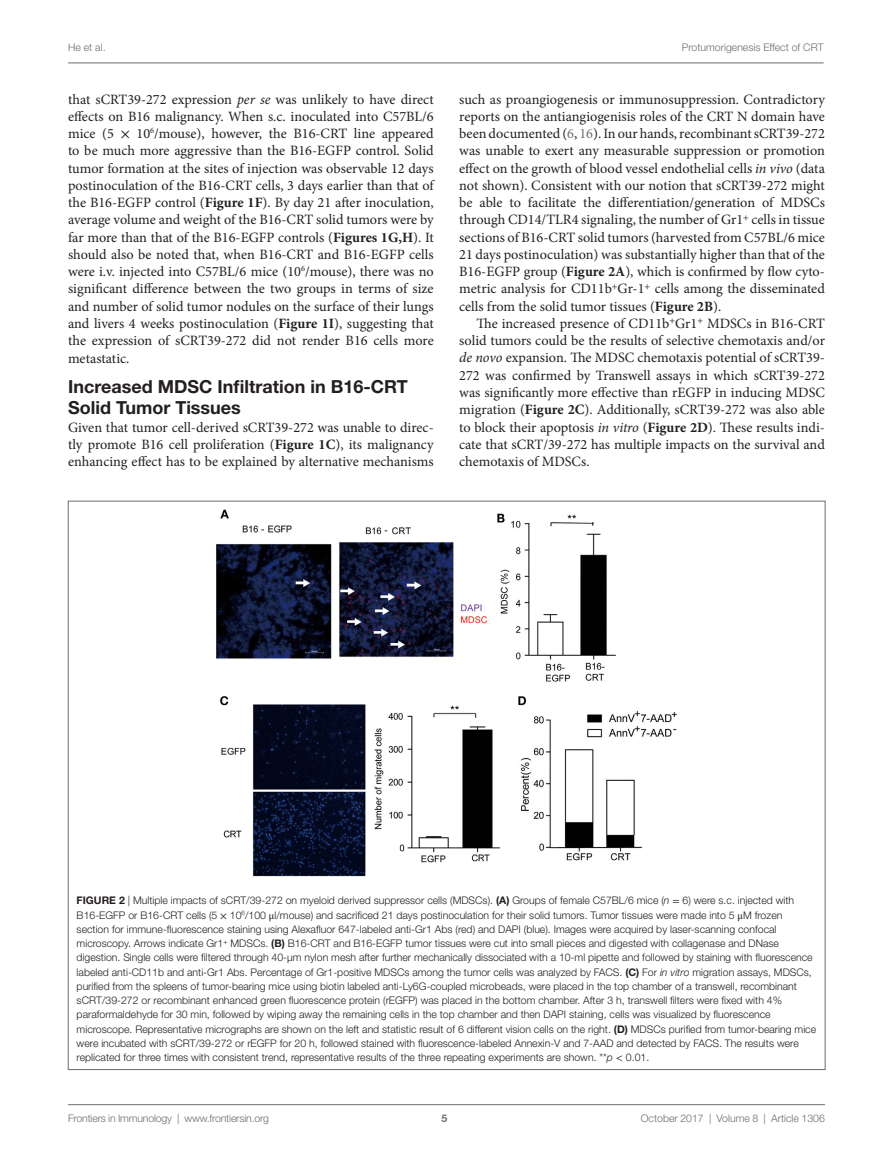
<style>
.page{position:relative;width:893px;height:1170px;background:#fff}
.page>*{position:absolute;margin:0;border:0;box-sizing:border-box;transform-origin:0 0}
.t1{font:700 18px/21px "Helvetica Neue LT Std";color:#231f20}
.t2{font:14.25px/17.2px "Minion Pro";color:#231f20;text-align:justify}
.t3{font:300 10.5px/14.2px "Helvetica Neue LT Std";color:#231f20}
.t4{font:300 10.5px "Helvetica Neue LT Std";color:#6c6d70}
.t5{font:700 10.5px "Helvetica Neue LT Std";color:#6c6d70}
.s1{font-style:italic}
.s2{font-family:"STIX General"}
.s3{font-weight:700}
.s4{color:#6c6d70}
.s5{font-family:"STIX General";font-weight:400}
</style>
<div class="page">
<img style="left:216px;top:509px;width:461px;height:367px">
<hr style="left:68px;top:1104px;width:757px;height:1px;background:#6c6d70">
<hr style="left:68px;top:63px;width:755px;height:1px;background:#6c6d70">
<p class="t4" style="left:68px;top:41px;width:39px">He et al.</p>
<p class="t4" style="left:682px;top:41px;width:143px">Protumorigenesis Effect of CRT</p>
<p class="t2" style="left:68px;top:90px;width:367px">that sCRT39-272 expression <span class="s1">per se</span> was unlikely to have direct effects on B16 malignancy. When s.c. inoculated into C57BL/6 mice (5 <span class="s2">×</span> 10<sup>6</sup>/mouse), however, the B16-CRT line appeared to be much more aggressive than the B16-EGFP control. Solid tumor formation at the sites of injection was observable 12 days postinoculation of the B16-CRT cells, 3 days earlier than that of the B16-EGFP control (<span class="s3">Figure 1F</span>). By day 21 after inoculation, average volume and weight of the B16-CRT solid tumors were by far more than that of the B16-EGFP controls (<span class="s3">Figures 1G,H</span>). It should also be noted that, when B16-CRT and B16-EGFP cells were i.v. injected into C57BL/6 mice (10<sup>6</sup>/mouse), there was no significant difference between the two groups in terms of size and number of solid tumor nodules on the surface of their lungs and livers 4 weeks postinoculation (<span class="s3">Figure 1I</span>), suggesting that the expression of sCRT39-272 did not render B16 cells more metastatic.</p>
<p class="t1" style="left:68px;top:376px;width:341px">Increased MDSC Infiltration in B16-CRT<br>Solid Tumor Tissues</p>
<p class="t2" style="left:68px;top:418px;width:367px">Given that tumor cell-derived sCRT39-272 was unable to direc&shy;tly promote B16 cell proliferation (<span class="s3">Figure 1C</span>), its malignancy enhancing effect has to be explained by alternative mechanisms</p>
<p class="t2" style="left:459px;top:90px;width:367px">such as proangiogenesis or immunosuppression. Contradictory reports on the antiangiogenisis roles of the CRT N domain have been documented (<span class="s4">6</span>, <span class="s4">16</span>). In our hands, recombinant sCRT39-272 was unable to exert any measurable suppression or promotion effect on the growth of blood vessel endothelial cells <span class="s1">in vivo</span> (data not shown). Consistent with our notion that sCRT39-272 might be able to facilitate the differentiation/generation of MDSCs through CD14/TLR4 signaling, the number of Gr1<sup>+</sup> cells in tissue sections of B16-CRT solid tumors (harvested from C57BL/6 mice 21 days postinoculation) was substantially higher than that of the B16-EGFP group (<span class="s3">Figure 2A</span>), which is confirmed by flow cyto&shy;metric analysis for CD11b<sup>+</sup>Gr-1<sup>+</sup> cells among the disseminated cells from the solid tumor tissues (<span class="s3">Figure 2B</span>).</p>
<p class="t2" style="left:459px;top:315px;width:367px;text-indent:17px">The increased presence of CD11b<sup>+</sup>Gr1<sup>+</sup> MDSCs in B16-CRT solid tumors could be the results of selective chemotaxis and/or <span class="s1">de novo</span> expansion. The MDSC chemotaxis potential of sCRT39- 272 was confirmed by Transwell assays in which sCRT39-272 was significantly more effective than rEGFP in inducing MDSC migration (<span class="s3">Figure 2C</span>). Additionally, sCRT39-272 was also able to block their apoptosis <span class="s1">in vitro</span> (<span class="s3">Figure 2D</span>). These results indi&shy;cate that sCRT/39-272 has multiple impacts on the survival and chemotaxis of MDSCs.</p>
<p class="t3" style="left:77px;top:893px;width:741px"><span class="s3">Figure 2</span> | Multiple impacts of sCRT/39-272 on myeloid derived suppressor cells (MDSCs). <span class="s3">(A)</span> Groups of female C57BL/6 mice (<span class="s1">n</span> <span class="s5">=</span> 6) were s.c. injected with B16-EGFP or B16-CRT cells (5 <span class="s5">×</span> 10<sup>6</sup>/100 <span class="s5">μ</span>l/mouse) and sacrificed 21 days postinoculation for their solid tumors. Tumor tissues were made into 5 <span class="s5">μ</span>M frozen section for immune-fluorescence staining using Alexafluor 647-labeled anti-Gr1 Abs (red) and DAPI (blue). Images were acquired by laser-scanning confocal microscopy. Arrows indicate Gr1<sup>+</sup> MDSCs. <span class="s3">(B)</span> B16-CRT and B16-EGFP tumor tissues were cut into small pieces and digested with collagenase and DNase digestion. Single cells were filtered through 40-µm nylon mesh after further mechanically dissociated with a 10-ml pipette and followed by staining with fluorescence labeled anti-CD11b and anti-Gr1 Abs. Percentage of Gr1-positive MDSCs among the tumor cells was analyzed by FACS. <span class="s3">(C)</span> For <span class="s1">in vitro</span> migration assays, MDSCs, purified from the spleens of tumor-bearing mice using biotin labeled anti-Ly6G-coupled microbeads, were placed in the top chamber of a transwell, recombinant sCRT/39-272 or recombinant enhanced green fluorescence protein (rEGFP) was placed in the bottom chamber. After 3 h, transwell filters were fixed with 4% paraformaldehyde for 30 min, followed by wiping away the remaining cells in the top chamber and then DAPI staining, cells was visualized by fluorescence microscope. Representative micrographs are shown on the left and statistic result of 6 different vision cells on the right. <span class="s3">(D)</span> MDSCs purified from tumor-bearing mice were incubated with sCRT/39-272 or rEGFP for 20 h, followed stained with fluorescence-labeled Annexin-V and 7-AAD and detected by FACS. The results were replicated for three times with consistent trend, representative results of the three repeating experiments are shown. **<span class="s1">p</span> <span class="s5">&lt;</span> 0.01.</p>
<p class="t4" style="left:68px;top:1111px;width:203px">Frontiers in Immunology | www.frontiersin.org</p>
<p class="t4" style="left:641px;top:1111px;width:186px">October 2017 | Volume 8 | Article 1306</p>
<p class="t5" style="left:441px;top:1111px;width:7px">5</p>
</div>
